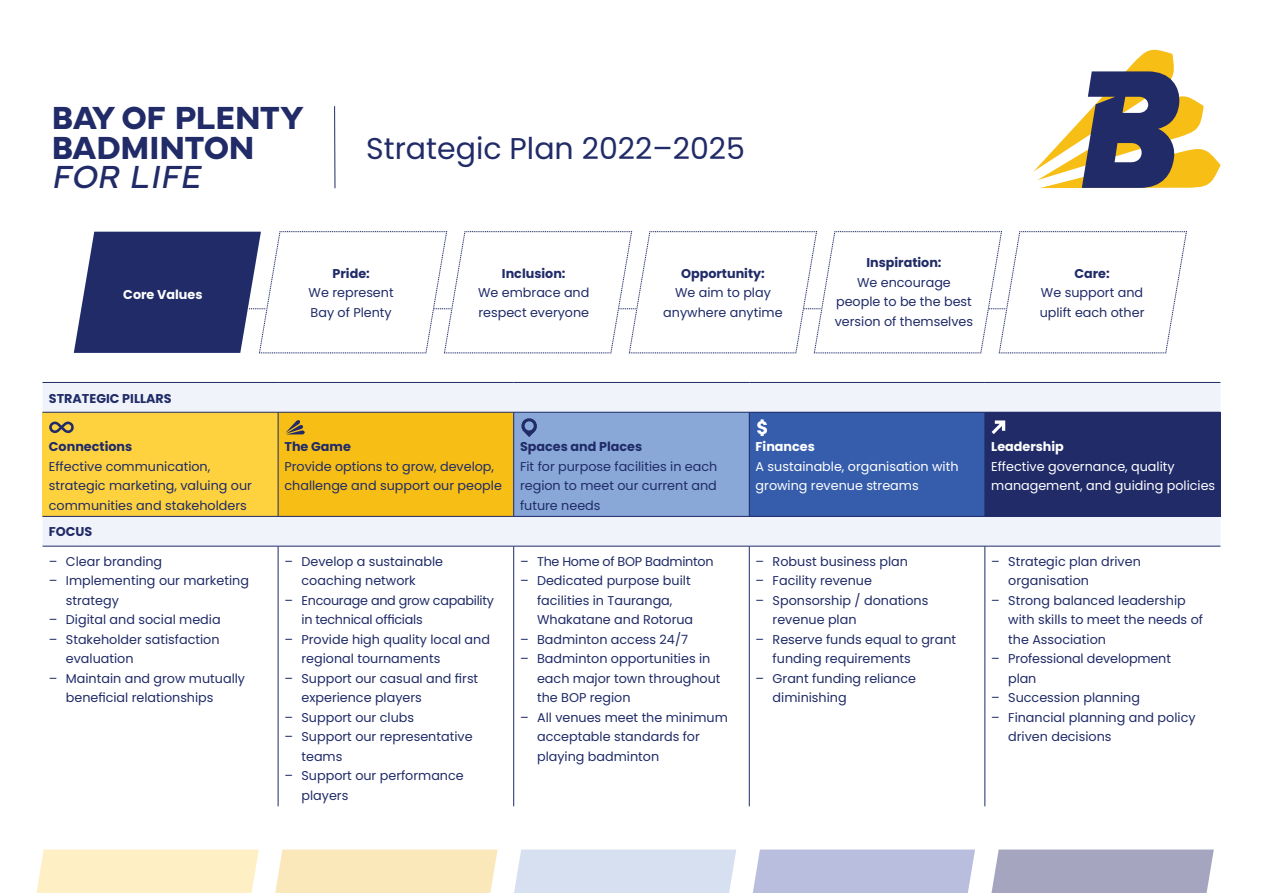
<style>
.page{position:relative;width:1263px;height:893px;background:#fff}
.page>*{position:absolute;margin:0;border:0;box-sizing:border-box;transform-origin:0 0}
.t1{font:700 33.3px/29.5px "Mundial";letter-spacing:-.02em;color:#202b68}
.t2{font:italic 33.3px "Mundial";letter-spacing:.02em;color:#202b68}
.t3{font:30px "Poppins";color:#202b68}
.t4{font:12.75px/19.5px "Poppins";color:#202b68}
.t5{font:12.75px/19.5px "Poppins";color:#fff}
.t6{font:700 12.75px "Poppins";color:#202b68}
.t7{font:12.75px/19.5px "Poppins";letter-spacing:-.02em;color:#202b68}
.t8{font:700 12.75px "Poppins";color:#fff}
</style>
<div class="page">
<svg style="left:1033px;top:49px;width:187px;height:139px"></svg>
<div style="left:43px;top:383px;width:1177px;height:163px;background:#f0f4fa"></div>
<div style="left:43px;top:412px;width:235px;height:104px;background:#fed13e"></div>
<div style="left:278px;top:412px;width:236px;height:104px;background:#f7be16"></div>
<div style="left:514px;top:412px;width:235px;height:104px;background:#89a8d7"></div>
<div style="left:749px;top:412px;width:236px;height:104px;background:#365dab"></div>
<div style="left:985px;top:412px;width:235px;height:104px;background:#202b68"></div>
<hr style="left:278px;top:412px;width:1px;height:104px;background:#202b68">
<hr style="left:278px;top:546px;width:1px;height:260px;background:#202b68">
<hr style="left:513px;top:412px;width:1px;height:104px;background:#202b68">
<hr style="left:749px;top:412px;width:1px;height:104px;background:#202b68">
<hr style="left:513px;top:546px;width:1px;height:260px;background:#202b68">
<hr style="left:749px;top:546px;width:1px;height:260px;background:#202b68">
<hr style="left:985px;top:546px;width:1px;height:260px;background:#202b68">
<hr style="left:43px;top:516px;width:235px;height:1px;background:#202b68">
<hr style="left:43px;top:546px;width:235px;height:1px;background:#202b68">
<hr style="left:278px;top:516px;width:236px;height:1px;background:#202b68">
<hr style="left:514px;top:516px;width:235px;height:1px;background:#202b68">
<hr style="left:749px;top:516px;width:236px;height:1px;background:#202b68">
<hr style="left:985px;top:516px;width:235px;height:1px;background:#202b68">
<hr style="left:278px;top:546px;width:236px;height:1px;background:#202b68">
<hr style="left:514px;top:546px;width:235px;height:1px;background:#202b68">
<hr style="left:749px;top:546px;width:236px;height:1px;background:#202b68">
<hr style="left:985px;top:546px;width:235px;height:1px;background:#202b68">
<hr style="left:43px;top:382px;width:235px;height:1px;background:#202b68">
<hr style="left:278px;top:382px;width:236px;height:1px;background:#202b68">
<hr style="left:514px;top:382px;width:235px;height:1px;background:#202b68">
<hr style="left:749px;top:382px;width:236px;height:1px;background:#202b68">
<hr style="left:985px;top:382px;width:235px;height:1px;background:#202b68">
<hr style="left:278px;top:412px;width:236px;height:1px;background:#202b68">
<hr style="left:514px;top:412px;width:235px;height:1px;background:#202b68">
<hr style="left:749px;top:412px;width:236px;height:1px;background:#202b68">
<hr style="left:43px;top:412px;width:235px;height:1px;background:#202b68">
<div style="left:37px;top:849px;width:222px;height:44px;background:#feefc5"></div>
<div style="left:275px;top:849px;width:223px;height:44px;background:#fbe8ba"></div>
<div style="left:514px;top:849px;width:222px;height:44px;background:#d7e0f1"></div>
<div style="left:753px;top:849px;width:222px;height:44px;background:#b9bedf"></div>
<div style="left:991px;top:849px;width:223px;height:44px;background:#a6a5bf"></div>
<hr style="left:334px;top:106px;width:1px;height:82px;background:#202b68">
<svg style="left:74px;top:231px;width:1113px;height:123px"></svg>
<svg style="left:991px;top:420px;width:14px;height:14px"></svg>
<svg style="left:757px;top:419px;width:10px;height:17px"></svg>
<svg style="left:521px;top:418px;width:16px;height:19px"></svg>
<svg style="left:285px;top:420px;width:20px;height:14px"></svg>
<svg style="left:49px;top:422px;width:25px;height:11px"></svg>
<h1 class="t1" style="left:51px;top:100px;width:254px">BAY OF PLENTY<br>BADMINTON</h1>
<h1 class="t2" style="left:51px;top:151px;width:150px">FOR LIFE</h1>
<h2 class="t3" style="left:366px;top:131px;width:380px">Strategic Plan 2022–2025</h2>
<p class="t8" style="left:123px;top:287px;width:81px">Core Values</p>
<p class="t6" style="left:49px;top:391px;width:124px">STRATEGIC PILLARS</p>
<p class="t6" style="left:49px;top:440px;width:85px">Connections</p>
<p class="t4" style="left:49px;top:457px;width:205px">Effective communication, strategic marketing, valuing our communities and stakeholders</p>
<p class="t6" style="left:49px;top:524px;width:45px">FOCUS</p>
<p class="t4" style="left:49px;top:552px;width:115px">– Clear branding</p>
<p class="t4" style="left:66px;top:571px;width:185px;text-indent:-17px">– Implementing our marketing strategy</p>
<p class="t4" style="left:49px;top:610px;width:173px">– Digital and social media</p>
<p class="t4" style="left:66px;top:630px;width:155px;text-indent:-17px">– Stakeholder satisfaction evaluation</p>
<p class="t4" style="left:66px;top:669px;width:181px;text-indent:-17px">– Maintain and grow mutually beneficial relationships</p>
<p class="t6" style="left:332px;top:266px;width:39px">Pride:</p>
<p class="t4" style="left:309px;top:283px;width:87px">We represent<br>Bay of Plenty</p>
<p class="t6" style="left:502px;top:266px;width:65px">Inclusion:</p>
<p class="t4" style="left:478px;top:283px;width:113px">We embrace and respect everyone</p>
<p class="t6" style="left:681px;top:266px;width:85px">Opportunity:</p>
<p class="t4" style="left:663px;top:283px;width:121px;text-align:center">We aim to play anywhere anytime</p>
<p class="t6" style="left:866px;top:255px;width:77px">Inspiration:</p>
<p class="t4" style="left:835px;top:272px;width:140px;text-align:center">We encourage people to be the best version of themselves</p>
<p class="t6" style="left:1074px;top:266px;width:37px">Care:</p>
<p class="t4" style="left:1040px;top:283px;width:106px">We support and uplift each other</p>
<p class="t6" style="left:284px;top:440px;width:68px">The Game</p>
<p class="t4" style="left:284px;top:457px;width:219px">Provide options to grow, develop, challenge and support our people</p>
<p class="t4" style="left:301px;top:552px;width:143px;text-indent:-17px">– Develop a sustainable coaching network</p>
<p class="t7" style="left:301px;top:591px;width:194px;text-indent:-17px">– Encourage and grow capability in technical officials</p>
<p class="t4" style="left:301px;top:630px;width:190px;text-indent:-17px">– Provide high quality local and regional tournaments</p>
<p class="t4" style="left:301px;top:669px;width:178px;text-indent:-17px">– Support our casual and first experience players</p>
<p class="t4" style="left:284px;top:708px;width:131px">– Support our clubs</p>
<p class="t4" style="left:301px;top:727px;width:173px;text-indent:-17px">– Support our representative teams</p>
<p class="t4" style="left:301px;top:766px;width:164px;text-indent:-17px">– Support our performance players</p>
<p class="t6" style="left:520px;top:440px;width:124px">Spaces and Places</p>
<p class="t4" style="left:520px;top:457px;width:199px;text-align:justify">Fit for purpose facilities in each region to meet our current and future needs</p>
<p class="t7" style="left:520px;top:552px;width:195px">– The Home of BOP Badminton</p>
<p class="t4" style="left:537px;top:571px;width:158px;text-indent:-17px">– Dedicated purpose built facilities in Tauranga,<br>Whakatane and Rotorua</p>
<p class="t4" style="left:520px;top:630px;width:169px">– Badminton access 24/7</p>
<p class="t4" style="left:537px;top:649px;width:185px;text-indent:-17px">– Badminton opportunities in each major town throughout the BOP region</p>
<p class="t4" style="left:537px;top:708px;width:192px;text-indent:-17px">– All venues meet the minimum acceptable standards for playing badminton</p>
<p class="t8" style="left:756px;top:440px;width:61px">Finances</p>
<p class="t5" style="left:756px;top:457px;width:204px">A sustainable, organisation with growing revenue streams</p>
<p class="t4" style="left:756px;top:551px;width:154px">– Robust business plan</p>
<p class="t4" style="left:756px;top:571px;width:118px">– Facility revenue</p>
<p class="t4" style="left:773px;top:590px;width:157px;text-indent:-17px">– Sponsorship / donations revenue plan</p>
<p class="t4" style="left:773px;top:629px;width:185px;text-indent:-17px">– Reserve funds equal to grant funding requirements</p>
<p class="t4" style="left:773px;top:668px;width:145px;text-indent:-17px">– Grant funding reliance diminishing</p>
<p class="t8" style="left:991px;top:440px;width:74px">Leadership</p>
<p class="t5" style="left:991px;top:457px;width:225px">Effective governance, quality management, and guiding policies</p>
<p class="t4" style="left:1008px;top:551px;width:134px;text-indent:-17px">– Strategic plan driven organisation</p>
<p class="t4" style="left:1008px;top:590px;width:196px;text-indent:-17px">– Strong balanced leadership with skills to meet the needs of the Association</p>
<p class="t4" style="left:1008px;top:649px;width:164px;text-indent:-17px">– Professional development plan</p>
<p class="t4" style="left:991px;top:688px;width:150px">– Succession planning</p>
<p class="t4" style="left:1008px;top:707px;width:189px;text-indent:-17px">– Financial planning and policy driven decisions</p>
</div>
